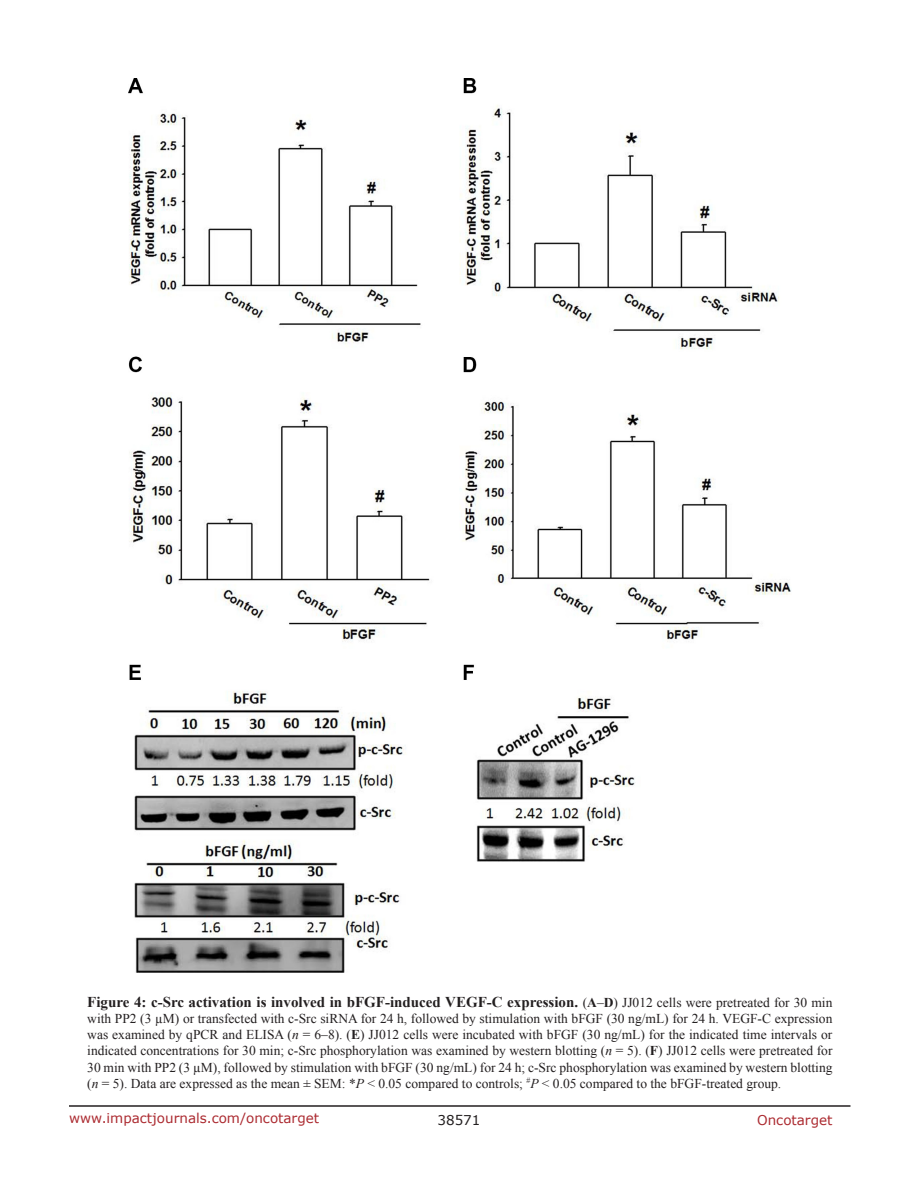
<style>
.page{position:relative;width:918px;height:1188px;background:#fff}
.page>*{position:absolute;margin:0;border:0;box-sizing:border-box;transform-origin:0 0}
.t1{font:700 15px "Times New Roman";color:#231f20}
.t2{font:13.5px/16.2px "Times New Roman";color:#231f20;text-align:justify}
.t3{font:13.5px "Verdana";color:#ac2b31}
.t4{font:13.5px "Verdana";color:#231f20}
.s1{font-weight:400;font-size:13.5px}
.s2{font-size:13.5px}
.s3{font-style:italic}
.s4{font-weight:700}
</style>
<div class="page">
<hr style="left:69px;top:1105px;width:781px;height:2px;background:#231f20">
<img style="left:128px;top:78px;width:663px;height:894px">
<p class="t1" style="left:87px;top:991px;width:747px">Figure 4: c-Src activation is involved in bFGF-induced VEGF-C expression. <span class="s1">(</span><span class="s2">A</span><span class="s1">–</span><span class="s2">D</span><span class="s1">) JJ012 cells were pretreated for 30 min</span></p>
<p class="t2" style="left:87px;top:1010px;width:747px">with PP2 (3 µM) or transfected with c-Src siRNA for 24 h, followed by stimulation with bFGF (30 ng/mL) for 24 h. VEGF-C expression was examined by qPCR and ELISA (<span class="s3">n</span> = 6–8). (<span class="s4">E</span>) JJ012 cells were incubated with bFGF (30 ng/mL) for the indicated time intervals or indicated concentrations for 30 min; c-Src phosphorylation was examined by western blotting (<span class="s3">n</span> = 5). (<span class="s4">F</span>) JJ012 cells were pretreated for 30 min with PP2 (3 µM), followed by stimulation with bFGF (30 ng/mL) for 24 h; c-Src phosphorylation was examined by western blotting (<span class="s3">n</span> = 5). Data are expressed as the mean ± SEM: *<span class="s3">P</span> &lt; 0.05 compared to controls; <sup>#</sup><span class="s3">P</span> &lt; 0.05 compared to the bFGF-treated group.</p>
<p class="t3" style="left:69px;top:1109px;width:252px">www.impactjournals.com/oncotarget</p>
<p class="t4" style="left:438px;top:1111px;width:44px">38571</p>
<p class="t3" style="left:757px;top:1111px;width:77px">Oncotarget</p>
</div>
